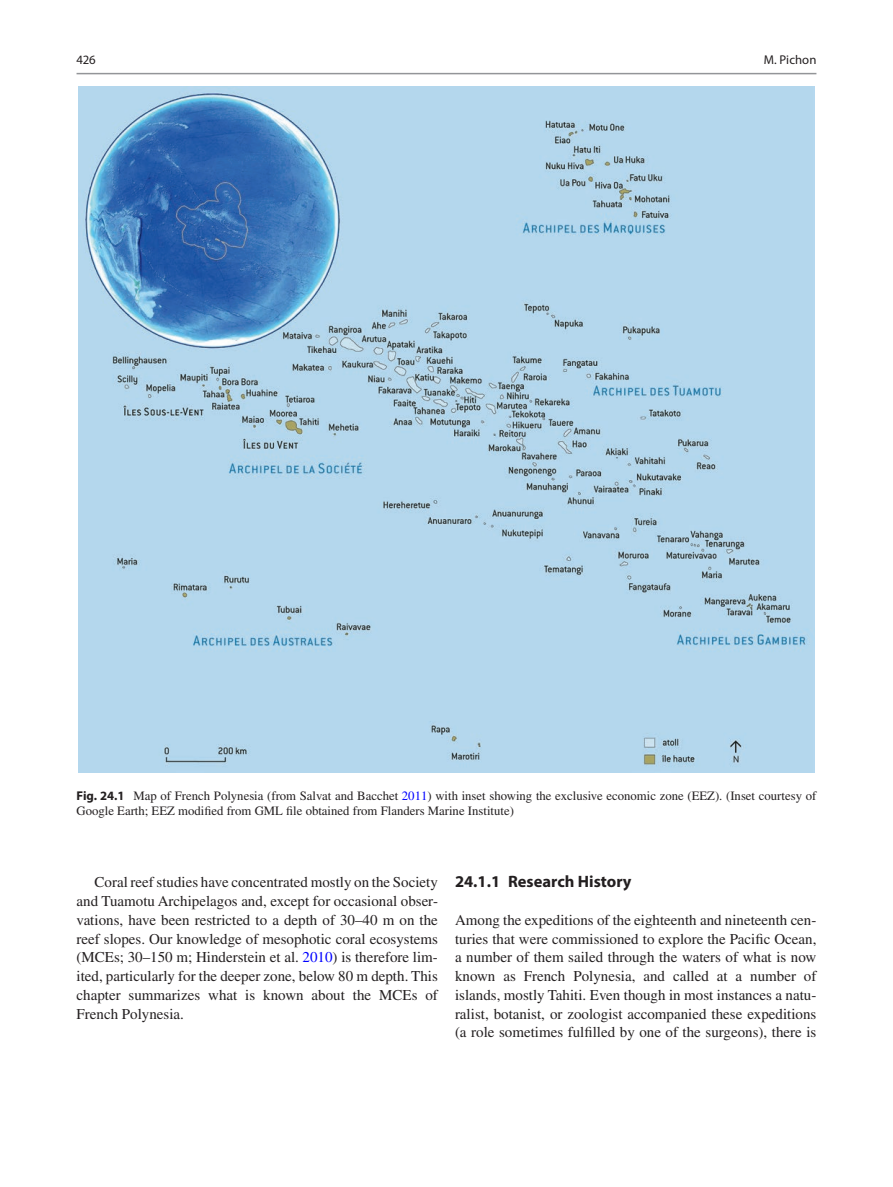
<style>
.page{position:relative;width:893px;height:1187px;background:#fff}
.page>*{position:absolute;margin:0;border:0;box-sizing:border-box;transform-origin:0 0}
.t1{font:700 16.5px "Bwrjvn Myriad Pro";color:#231f20}
.t2{font:15px/18.8px "Vbvvmk Times LT Std";color:#231f20;text-align:justify}
.t3{font:12.75px/15px "Vbvvmk Times LT Std";color:#231f20}
.t4{font:12.75px "Rpdbbv Myriad Pro";letter-spacing:.005em;color:#231f20}
.t5{font:12.75px "Cbtvfp Myriad Pro";color:#231f20}
.s1{font-family:"Bwrjvn Myriad Pro";font-weight:700}
.s2{color:#00f}
</style>
<div class="page">
<img style="left:78px;top:87px;width:737px;height:685px">
<hr style="left:77px;top:73px;width:739px;height:1px;background:#939598">
<p class="t5" style="left:77px;top:52px;width:21px">426</p>
<p class="t4" style="left:764px;top:52px;width:54px">M. Pichon</p>
<p class="t3" style="left:77px;top:788px;width:741px"><span class="s1">Fig. 24.1</span> Map of French Polynesia (from Salvat and Bacchet <span class="s2">2011</span>) with inset showing the exclusive economic zone (EEZ). (Inset courtesy of<br>Google Earth; EEZ modified from GML file obtained from Flanders Marine Institute)</p>
<p class="t2" style="left:77px;top:872px;width:363px;text-indent:18px">Coral reef studies have concentrated mostly on the Society and Tuamotu Archipelagos and, except for occasional obser&shy;vations, have been restricted to a depth of 30–40 m on the reef slopes. Our knowledge of mesophotic coral ecosystems (MCEs; 30–150 m; Hinderstein et al. <span class="s2">2010</span>) is therefore lim&shy;ited, particularly for the deeper zone, below 80 m depth. This chapter summarizes what is known about the MCEs of French Polynesia.</p>
<p class="t1" style="left:455px;top:870px;width:178px">24.1.1 Research History</p>
<p class="t2" style="left:455px;top:910px;width:363px">Among the expeditions of the eighteenth and nineteenth cen&shy;turies that were commissioned to explore the Pacific Ocean, a number of them sailed through the waters of what is now known as French Polynesia, and called at a number of islands, mostly Tahiti. Even though in most instances a natu&shy;ralist, botanist, or zoologist accompanied these expeditions (a role sometimes fulfilled by one of the surgeons), there is</p>
</div>
